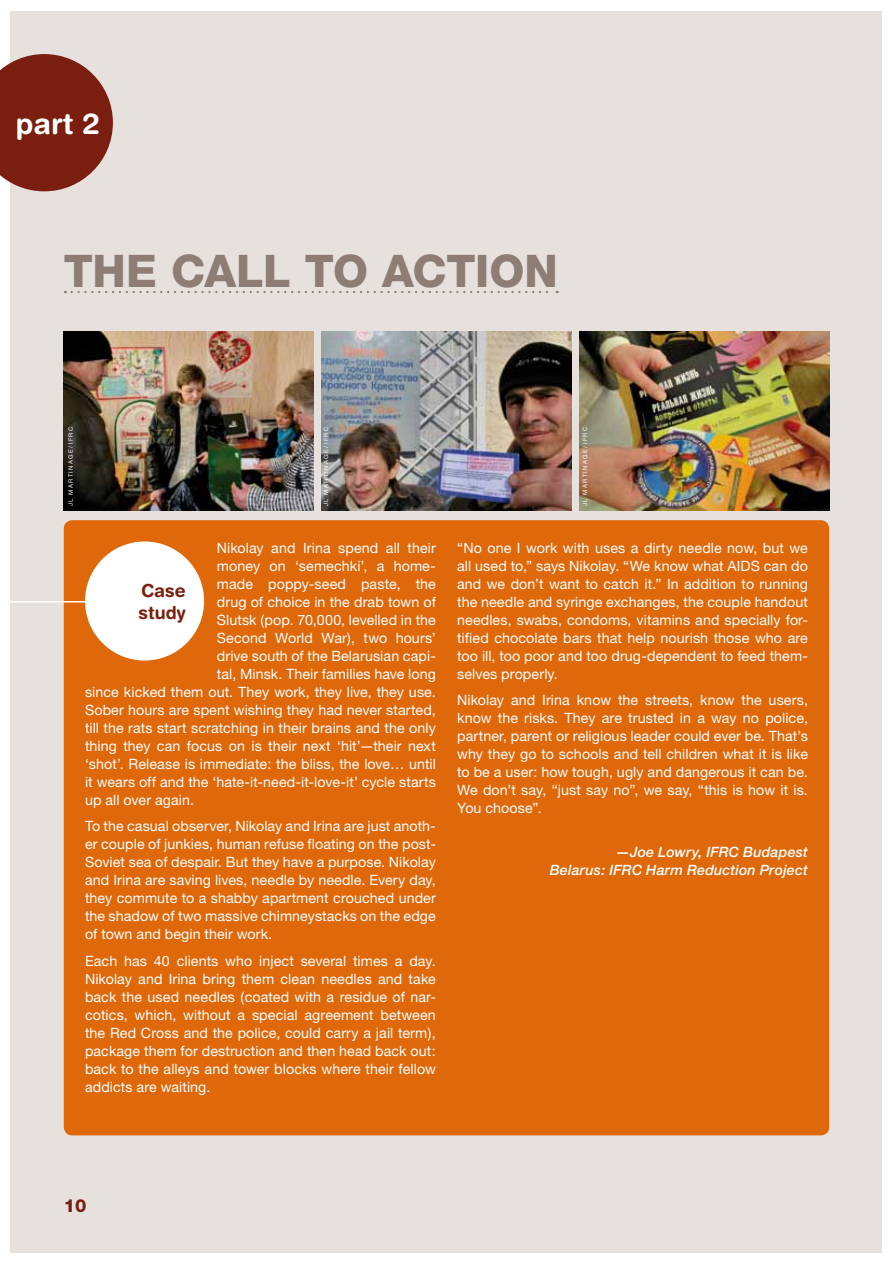
<style>
.page{position:relative;width:893px;height:1263px;background:#fff}
.page>*{position:absolute;margin:0;border:0;box-sizing:border-box;transform-origin:0 0}
.t1{font:800 45px "Helvetica Neue";color:#8d7d74}
.t2{font:700 29.1px "Helvetica Rounded";color:#fff}
.t3{font:700 18px/21.6px "Helvetica Rounded";color:#7a1f10}
.t4{font:800 18px "Helvetica Neue";color:#7a1f10}
.t5{font:14.25px/18px "Helvetica Neue";letter-spacing:.005em;color:#fff;text-align:justify}
.t6{font:italic 500 14.25px/18px "Helvetica Neue";letter-spacing:.01em;color:#fff;text-align:right}
.t7{font:6px "Helvetica Neue";letter-spacing:.22em;color:#fff}
</style>
<div class="page">
<div style="left:11px;top:11px;width:871px;height:1241px;background:#e6e1dd"></div>
<svg style="left:72px;top:291px;width:486px;height:2px"></svg>
<img style="left:64px;top:332px;width:250px;height:178px">
<img style="left:321px;top:332px;width:250px;height:178px">
<img style="left:579px;top:332px;width:250px;height:178px">
<div style="left:64px;top:520px;width:765px;height:615px;background:#de680a;border-radius:9px"></div>
<div style="left:85px;top:541px;width:119px;height:119px;background:#fff;border-radius:50%"></div>
<svg style="left:0;top:54px;width:113px;height:137px;background:#8b3e31"></svg>
<hr style="left:0;top:601px;width:92px;height:1px;background:#fff">
<h2 class="t2" style="left:16px;top:106px;width:85px">part 2</h2>
<h1 class="t1" style="left:64px;top:244px;width:346px">THE CALL TO ACTI</h1>
<h1 class="t1" style="left:489px;top:244px;width:70px">ON</h1>
<p class="t7" style="left:67px;top:506px;width:81px;rotate:-90deg">JLmartinage/IFRC</p>
<p class="t7" style="left:323px;top:506px;width:81px;rotate:-90deg">JLmartinage/IFRC</p>
<p class="t7" style="left:582px;top:506px;width:81px;rotate:-90deg">JLmartinage/IFRC</p>
<p class="t5" style="left:217px;top:538px;width:220px">Nikolay and Irina spend all their</p>
<p class="t5" style="left:217px;top:556px;width:220px">money on ‘semechki’, a home-</p>
<p class="t5" style="left:217px;top:574px;width:220px">made poppy-seed paste, the</p>
<p class="t5" style="left:217px;top:592px;width:220px">drug of choice in the drab town of</p>
<p class="t5" style="left:217px;top:610px;width:220px">Slutsk (pop. 70,000, levelled in the</p>
<p class="t5" style="left:217px;top:628px;width:220px">Second World War), two hours’</p>
<p class="t5" style="left:217px;top:646px;width:220px">drive south of the Belarusian capi-</p>
<p class="t5" style="left:217px;top:664px;width:220px">tal, Minsk. Their families have long</p>
<p class="t5" style="left:85px;top:682px;width:352px">since kicked them out. They work, they live, they use.</p>
<p class="t5" style="left:85px;top:700px;width:352px">Sober hours are spent wishing they had never started,</p>
<p class="t5" style="left:85px;top:718px;width:352px">till the rats start scratching in their brains and the only</p>
<p class="t5" style="left:85px;top:736px;width:352px">thing they can focus on is their next ‘hit’—their next</p>
<p class="t5" style="left:85px;top:754px;width:352px">‘shot’. Release is immediate: the bliss, the love… until</p>
<p class="t5" style="left:85px;top:772px;width:352px">it wears off and the ‘hate-it-need-it-love-it’ cycle starts</p>
<p class="t5" style="left:85px;top:790px;width:110px">up all over again.</p>
<p class="t5" style="left:85px;top:817px;width:352px">To the casual observer, Nikolay and Irina are just anoth&shy;er couple of junkies, human refuse floating on the post-Soviet sea of despair. But they have a purpose. Nikolay and Irina are saving lives, needle by needle. Every day, they commute to a shabby apartment crouched under the shadow of two massive chimneystacks on the edge of town and begin their work.</p>
<p class="t5" style="left:85px;top:951px;width:352px">Each has 40 clients who inject several times a day.<br>Nikolay and Irina bring them clean needles and take back the used needles (coated with a residue of nar&shy;cotics, which, without a special agreement between the Red Cross and the police, could carry a jail term), package them for destruction and then head back out: back to the alleys and tower blocks where their fellow addicts are waiting.</p>
<p class="t3" style="left:139px;top:580px;width:49px">Case study</p>
<p class="t5" style="left:457px;top:538px;width:352px">“No one I work with uses a dirty needle now, but we all used to,” says Nikolay. “We know what AIDS can do and we don’t want to catch it.” In addition to running the needle and syringe exchanges, the couple handout needles, swabs, condoms, vitamins and specially for&shy;tified chocolate bars that help nourish those who are too ill, too poor and too drug-dependent to feed them&shy;selves properly.</p>
<p class="t5" style="left:457px;top:691px;width:352px">Nikolay and Irina know the streets, know the users, know the risks. They are trusted in a way no police, partner, parent or religious leader could ever be. That’s why they go to schools and tell children what it is like to be a user: how tough, ugly and dangerous it can be.<br>We don’t say, “just say no”, we say, “this is how it is.<br>You choose”.</p>
<p class="t6" style="left:550px;top:842px;width:260px">—Joe Lowry, IFRC Budapest<br>Belarus: IFRC Harm Reduction Project</p>
<p class="t4" style="left:64px;top:1195px;width:24px">10</p>
</div>
